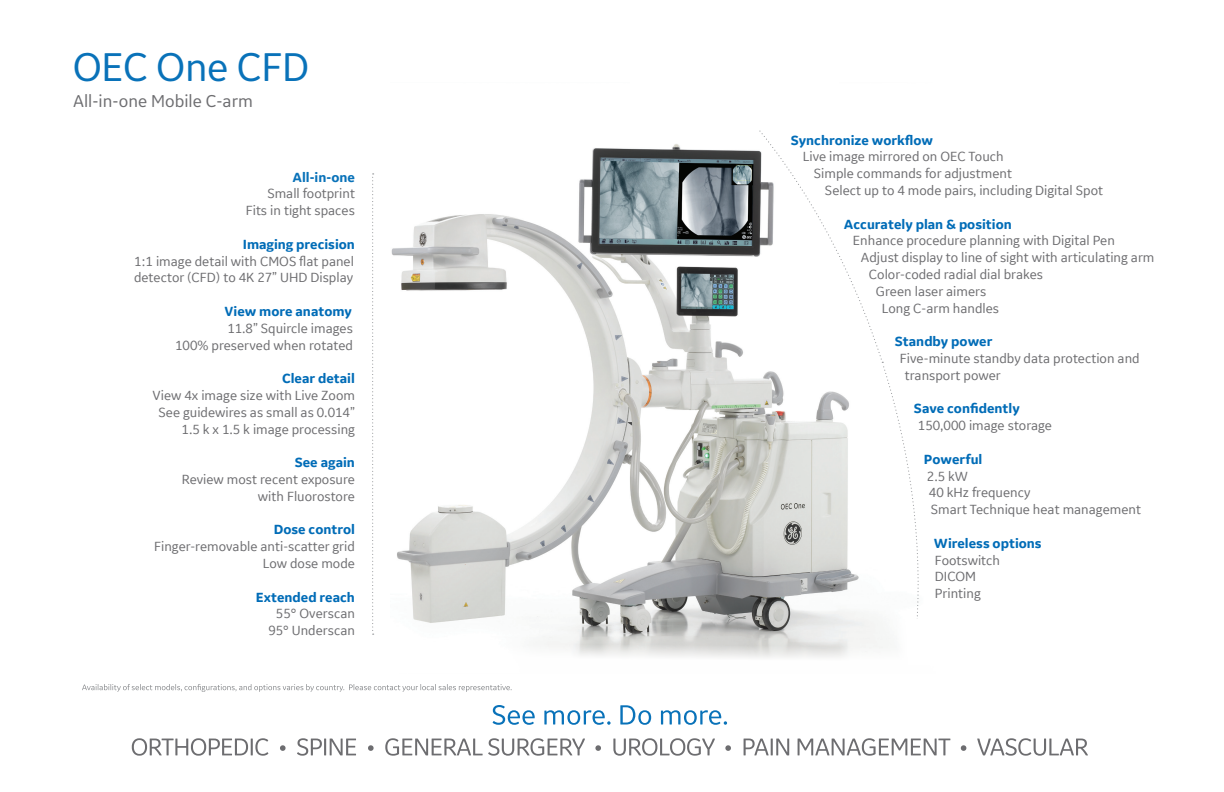
<style>
.page{position:relative;width:1224px;height:792px;background:#fff}
.page>*{position:absolute;margin:0;border:0;box-sizing:border-box;transform-origin:0 0}
.t1{font:42px "GE Inspira Sans";letter-spacing:-.01em;color:#0972b9}
.t2{font:18px "GE Inspira Sans";color:#6d6d70}
.t3{font:14px/16.8px "GE Inspira Sans";color:#6d6d70;text-align:right}
.t4{font:700 14px "GE Inspira Sans";color:#006cb7}
.t5{font:700 14px "GE Inspira Sans";color:#0972b9}
</style>
<div class="page">
<img style="left:391px;top:144px;width:493px;height:514px">
<svg style="left:685px;top:130px;width:198px;height:231px"></svg>
<svg style="left:881px;top:362px;width:38px;height:296px"></svg>
<svg style="left:372px;top:173px;width:2px;height:462px"></svg>
<div style="left:883px;top:619px;width:48px;height:46px;background:#fff"></div>
<svg style="left:132px;top:738px;width:956px;height:18px"></svg>
<svg style="left:493px;top:705px;width:234px;height:20px"></svg>
<svg style="left:82px;top:684px;width:430px;height:8px"></svg>
<h1 class="t1" style="left:73px;top:41px;width:238px">OEC One CFD</h1>
<p class="t2" style="left:73px;top:90px;width:181px">All-in-one Mobile C-arm</p>
<p class="t5" style="left:292px;top:168px;width:64px">All-in-one</p>
<p class="t3" style="left:246px;top:185px;width:111px">Small footprint<br>Fits in tight spaces</p>
<p class="t4" style="left:243px;top:235px;width:114px">Imaging precision</p>
<p class="t3" style="left:134px;top:252px;width:221px;text-align:left">1:1 image detail with CMOS flat panel detector (CFD) to 4K 27” UHD Display</p>
<p class="t4" style="left:225px;top:303px;width:129px">View more anatomy</p>
<p class="t3" style="left:175px;top:319px;width:179px">11.8” Squircle images<br>100% preserved when rotated</p>
<p class="t4" style="left:282px;top:370px;width:74px">Clear detail</p>
<p class="t3" style="left:153px;top:387px;width:204px">View 4x image size with Live Zoom<br>See guidewires as small as 0.014”<br>1.5 k x 1.5 k image processing</p>
<p class="t4" style="left:295px;top:454px;width:62px">See again</p>
<p class="t3" style="left:182px;top:471px;width:175px">Review most recent exposure with Fluorostore</p>
<p class="t4" style="left:274px;top:521px;width:83px">Dose control</p>
<p class="t3" style="left:154px;top:538px;width:202px">Finger-removable anti-scatter grid<br>Low dose mode</p>
<p class="t4" style="left:256px;top:588px;width:101px">Extended reach</p>
<p class="t3" style="left:268px;top:605px;width:88px;text-align:center">55° Overscan<br>95° Underscan</p>
<p class="t4" style="left:791px;top:131px;width:144px">Synchronize workflow</p>
<p class="t3" style="left:803px;top:148px;width:202px">Live image mirrored on OEC Touch</p>
<p class="t3" style="left:814px;top:165px;width:200px">Simple commands for adjustment</p>
<p class="t3" style="left:825px;top:181px;width:280px">Select up to 4 mode pairs, including Digital Spot</p>
<p class="t4" style="left:844px;top:215px;width:169px">Accurately plan &amp; position</p>
<p class="t3" style="left:853px;top:232px;width:264px">Enhance procedure planning with Digital Pen</p>
<p class="t3" style="left:861px;top:249px;width:295px">Adjust display to line of sight with articulating arm</p>
<p class="t3" style="left:869px;top:265px;width:176px">Color-coded radial dial brakes</p>
<p class="t3" style="left:876px;top:282px;width:112px">Green laser aimers</p>
<p class="t3" style="left:882px;top:299px;width:119px">Long C-arm handles</p>
<p class="t4" style="left:895px;top:333px;width:99px">Standby power</p>
<p class="t3" style="left:905px;top:349px;width:236px;text-align:left;text-indent:-5px">Five-minute standby data protection and transport power</p>
<p class="t4" style="left:914px;top:400px;width:107px">Save confidently</p>
<p class="t3" style="left:918px;top:417px;width:136px">150,000 image storage</p>
<p class="t4" style="left:924px;top:450px;width:60px">Powerful</p>
<p class="t3" style="left:927px;top:467px;width:216px;text-align:left">2.5 kW<br>40 kHz frequency<br>Smart Technique heat management</p>
<p class="t4" style="left:934px;top:534px;width:109px">Wireless options</p>
<p class="t3" style="left:935px;top:551px;width:67px;text-align:left">Footswitch<br>DICOM<br>Printing</p>
</div>
